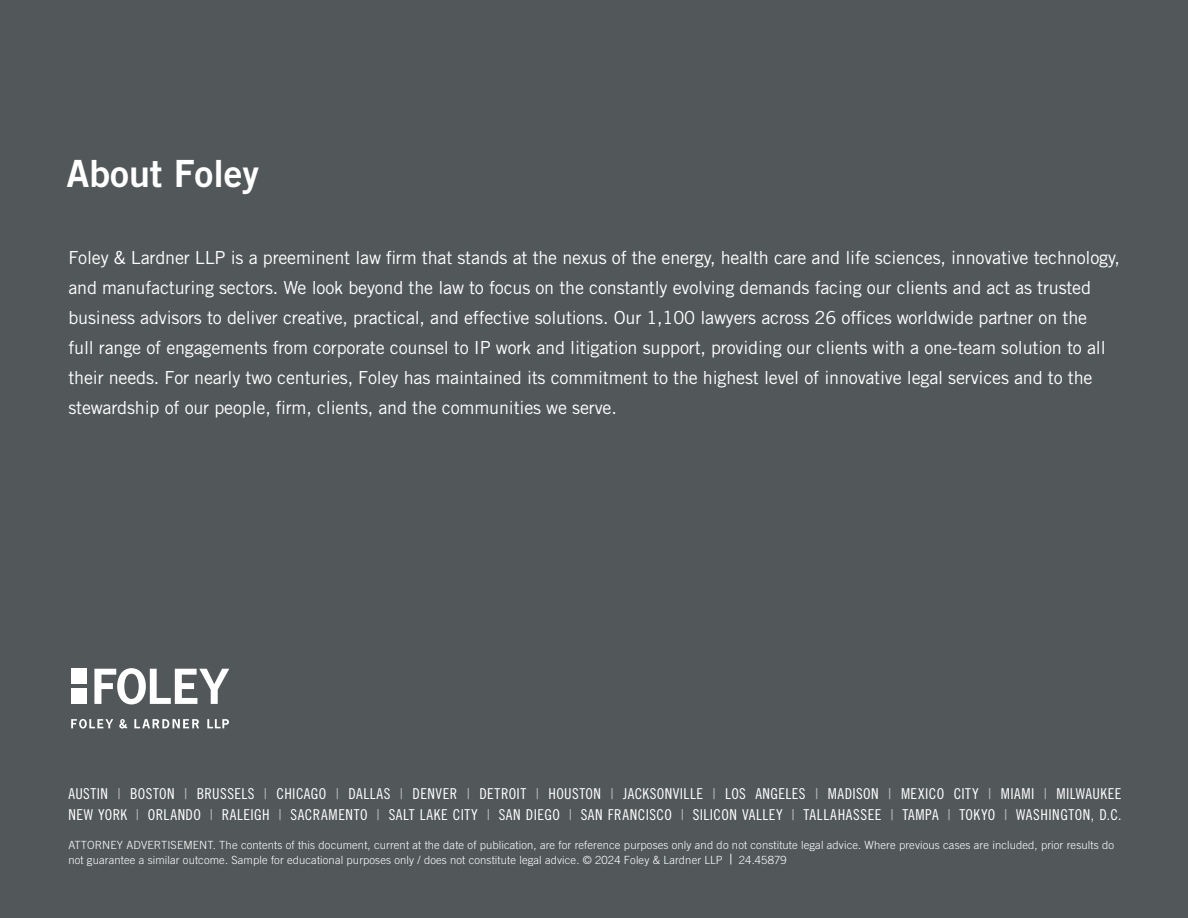
<style>
.page{position:relative;width:1188px;height:918px;background:#525759}
.page>*{position:absolute;margin:0;border:0;box-sizing:border-box;transform-origin:0 0}
.t1{font:37.5px "Trade Gothic LT Std Bd 2";color:#fff}
.t2{font:18px/30px "Trade Gothic LT Std";letter-spacing:-.01em;color:#fff}
.t3{font:15px/21px "Trade Gothic LT Std Cn 18";letter-spacing:.03em;color:#fff}
.Disclaimer_Text{font:300 11.25px/15px "Trade Gothic LT Std";letter-spacing:.01em;color:#fff}
.s1{color:#bdbcbc}
</style>
<div class="page">
<div style="left:71px;top:689px;width:15px;height:15px;background:#fff"></div>
<div style="left:71px;top:669px;width:15px;height:15px;background:#fff"></div>
<svg style="left:71px;top:719px;width:42px;height:10px"></svg>
<svg style="left:119px;top:719px;width:8px;height:10px"></svg>
<svg style="left:134px;top:719px;width:65px;height:9px"></svg>
<svg style="left:207px;top:719px;width:22px;height:9px"></svg>
<svg style="left:94px;top:668px;width:135px;height:36px"></svg>
<p class="t1" style="left:66px;top:151px;width:194px">About Foley</p>
<p class="t2" style="left:68px;top:243px;width:1053px">Foley &amp; Lardner LLP is a preeminent law firm that stands at the nexus of the energy, health care and life sciences, innovative technology, and manufacturing sectors. We look beyond the law to focus on the constantly evolving demands facing our clients and act as trusted business advisors to deliver creative, practical, and effective solutions. Our 1,100 lawyers across 26 offices worldwide partner on the<br>full range of engagements from corporate counsel to IP work and litigation support, providing our clients with a one-team solution to all their needs. For nearly two centuries, Foley has maintained its commitment to the highest level of innovative legal services and to the stewardship of our people, firm, clients, and the communities we serve.</p>
<p class="t3" style="left:68px;top:783px;width:1054px">AUSTIN <span class="s1">|</span> BOSTON <span class="s1">|</span> BRUSSELS <span class="s1">|</span> CHICAGO <span class="s1">|</span> DALLAS <span class="s1">|</span> DENVER <span class="s1">|</span> DETROIT <span class="s1">|</span> HOUSTON <span class="s1">|</span> JACKSONVILLE <span class="s1">|</span> LOS ANGELES <span class="s1">|</span> MADISON <span class="s1">|</span> MEXICO CITY <span class="s1">|</span> MIAMI <span class="s1">|</span> MILWAUKEE<br>NEW YORK <span class="s1">|</span> ORLANDO <span class="s1">|</span> RALEIGH <span class="s1">|</span> SACRAMENTO <span class="s1">|</span> SALT LAKE CITY <span class="s1">|</span> SAN DIEGO <span class="s1">|</span> SAN FRANCISCO <span class="s1">|</span> SILICON VALLEY <span class="s1">|</span> TALLAHASSEE <span class="s1">|</span> TAMPA <span class="s1">|</span> TOKYO <span class="s1">|</span> WASHINGTON, D.C.</p>
<p class="Disclaimer_Text" style="left:68px;top:837px;width:1047px">ATTORNEY ADVERTISEMENT. The contents of this document, current at the date of publication, are for reference purposes only and do not constitute legal advice. Where previous cases are included, prior results do not guarantee a similar outcome. Sample for educational purposes only / does not constitute legal advice. © 2024 Foley &amp; Lardner LLP <sup>|</sup> 24.45879</p>
</div>
